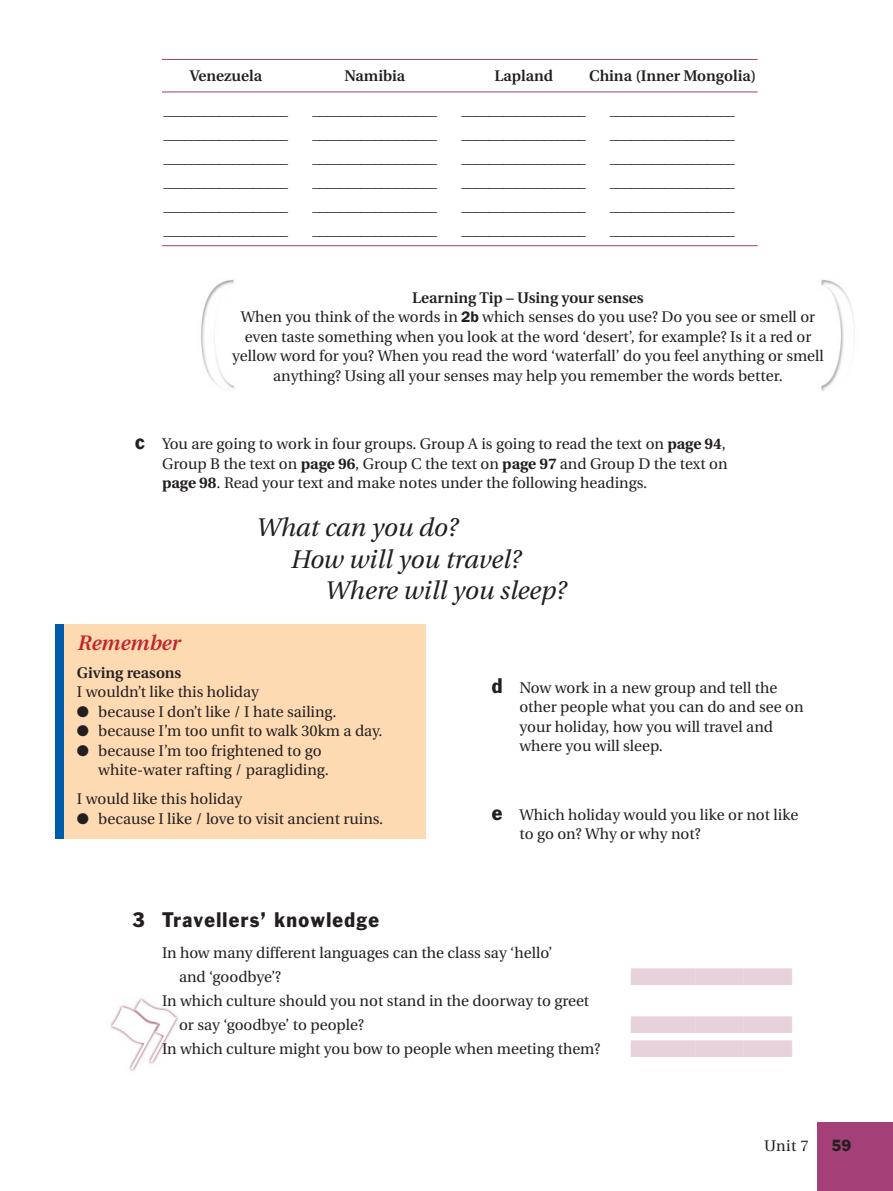
<style>
.page{position:relative;width:893px;height:1191px;background:#fff}
.page>*{position:absolute;margin:0;border:0;box-sizing:border-box;transform-origin:0 0}
.t1{font:italic 25.5px "Utopia";color:#231f20}
.t2{font:24px "Zapf Dingbats";color:#e7d1da}
.t3{font:italic 600 21px "Utopia";color:#c0262d}
.t4{font:19.5px "Franklin Gothic";letter-spacing:.07em;color:#231f20;scale:.9 1}
.t5{font:15.3px/19.5px "Utopia";color:#231f20}
.t6{font:600 15.3px "Utopia";color:#231f20}
.t7{font:15px "Franklin Gothic";color:#231f20;scale:.9 1}
.s1{font-weight:600}
.s2{font-family:"Franklin Gothic";font-weight:600}
.s3{font-family:"Franklin Gothic";font-size:19.5px}
.s4{font-weight:700}
.s5{color:#e7d1da}
</style>
<div class="page">
<div style="left:60px;top:625px;width:366px;height:214px;background:#fedab3"></div>
<div style="left:56px;top:625px;width:8px;height:214px;background:#015aaa"></div>
<div style="left:817px;top:1123px;width:75px;height:68px;background:#a43f78"></div>
<hr style="left:162px;top:59px;width:595px;height:1px;background:#a43f78">
<hr style="left:162px;top:92px;width:595px;height:1px;background:#a43f78">
<hr style="left:162px;top:245px;width:595px;height:1px;background:#a43f78">
<img style="left:201px;top:279px;width:34px;height:110px">
<img style="left:821px;top:279px;width:34px;height:112px">
<img style="left:110px;top:998px;width:69px;height:73px">
<p class="t6" style="left:190px;top:70px;width:74px">Venezuela</p>
<p class="t6" style="left:344px;top:70px;width:62px">Namibia</p>
<p class="t6" style="left:494px;top:70px;width:60px">Lapland</p>
<p class="t6" style="left:589px;top:70px;width:169px">China (Inner Mongolia)</p>
<p class="t5" style="left:164px;top:101px;width:126px">__________________</p>
<p class="t5" style="left:312px;top:101px;width:126px">__________________</p>
<p class="t5" style="left:461px;top:101px;width:126px">__________________</p>
<p class="t5" style="left:610px;top:101px;width:126px">__________________</p>
<p class="t5" style="left:164px;top:125px;width:126px">__________________</p>
<p class="t5" style="left:312px;top:125px;width:126px">__________________</p>
<p class="t5" style="left:461px;top:125px;width:126px">__________________</p>
<p class="t5" style="left:610px;top:125px;width:126px">__________________</p>
<p class="t5" style="left:164px;top:149px;width:126px">__________________</p>
<p class="t5" style="left:312px;top:149px;width:126px">__________________</p>
<p class="t5" style="left:461px;top:149px;width:126px">__________________</p>
<p class="t5" style="left:610px;top:149px;width:126px">__________________</p>
<p class="t5" style="left:164px;top:173px;width:126px">__________________</p>
<p class="t5" style="left:312px;top:173px;width:126px">__________________</p>
<p class="t5" style="left:461px;top:173px;width:126px">__________________</p>
<p class="t5" style="left:610px;top:173px;width:126px">__________________</p>
<p class="t5" style="left:164px;top:197px;width:126px">__________________</p>
<p class="t5" style="left:312px;top:197px;width:126px">__________________</p>
<p class="t5" style="left:461px;top:197px;width:126px">__________________</p>
<p class="t5" style="left:610px;top:197px;width:126px">__________________</p>
<p class="t5" style="left:164px;top:221px;width:126px">__________________</p>
<p class="t5" style="left:312px;top:221px;width:126px">__________________</p>
<p class="t5" style="left:461px;top:221px;width:126px">__________________</p>
<p class="t5" style="left:610px;top:221px;width:126px">__________________</p>
<p class="t5" style="left:232px;top:289px;width:593px;text-align:center"><span class="s1">Learning Tip – Using your senses<br></span>When you think of the words in <span class="s2">2b</span> which senses do you use? Do you see or smell or even taste something when you look at the word ‘desert’, for example? Is it a red or yellow word for you? When you read the word ‘waterfall’ do you feel anything or smell anything? Using all your senses may help you remember the words better.</p>
<p class="t5" style="left:162px;top:436px;width:567px;text-align:justify;text-indent:-27px"><span class="s3">c</span> You are going to work in four groups. Group A is going to read the text on <span class="s4">page 94</span>, Group B the text on <span class="s4">page 96</span>, Group C the text on <span class="s4">page 97</span> and Group D the text on <span class="s4">page 98</span>. Read your text and make notes under the following headings.</p>
<h1 class="t1" style="left:256px;top:517px;width:204px">What can you do?</h1>
<h1 class="t1" style="left:290px;top:549px;width:232px">How will you travel?</h1>
<h1 class="t1" style="left:324px;top:580px;width:243px">Where will you sleep?</h1>
<h3 class="t3" style="left:77px;top:634px;width:104px">Remember</h3>
<p class="t6" style="left:77px;top:666px;width:106px">Giving reasons</p>
<p class="t5" style="left:77px;top:684px;width:183px">I wouldn’t like this holiday</p>
<p class="t5" style="left:77px;top:703px;width:261px">● because I don’t like / I hate sailing.</p>
<p class="t5" style="left:77px;top:723px;width:307px">● because I’m too unfit to walk 30km a day.</p>
<p class="t5" style="left:98px;top:742px;width:232px;text-indent:-21px">● because I’m too frightened to go white-water rafting / paragliding.</p>
<p class="t5" style="left:77px;top:791px;width:167px">I would like this holiday</p>
<p class="t5" style="left:77px;top:810px;width:308px">● because I like / love to visit ancient ruins.</p>
<p class="t5" style="left:519px;top:679px;width:285px;text-indent:-28px"><span class="s3">d</span> Now work in a new group and tell the other people what you can do and see on your holiday, how you will travel and where you will sleep.</p>
<p class="t5" style="left:519px;top:806px;width:280px;text-indent:-28px"><span class="s3">e</span> Which holiday would you like or not like to go on? Why or why not?</p>
<p class="t4" style="left:132px;top:912px;width:276px">3 Travellers’ knowledge</p>
<p class="t5" style="left:179px;top:942px;width:375px;line-height:24px;text-indent:-17px">In how many different languages can the class say ‘hello’ and ‘goodbye’?</p>
<h2 class="t2" style="left:630px;top:965px;width:164px">■■■■■■■■■■</h2>
<p class="t5" style="left:179px;top:990px;width:411px;line-height:24px;text-indent:-17px">In which culture should you not stand in the doorway to greet or say ‘goodbye’ to people?</p>
<h2 class="t2" style="left:630px;top:1013px;width:164px">■■■■■■■■■■</h2>
<p class="t5" style="left:162px;top:1040px;width:632px">In which culture might you bow to people when meeting them? <span class="s5">■■■■■■■■■■</span></p>
<p class="t5" style="left:764px;top:1137px;width:46px">Unit 7</p>
<p class="t7" style="left:831px;top:1140px;width:23px">59</p>
</div>
